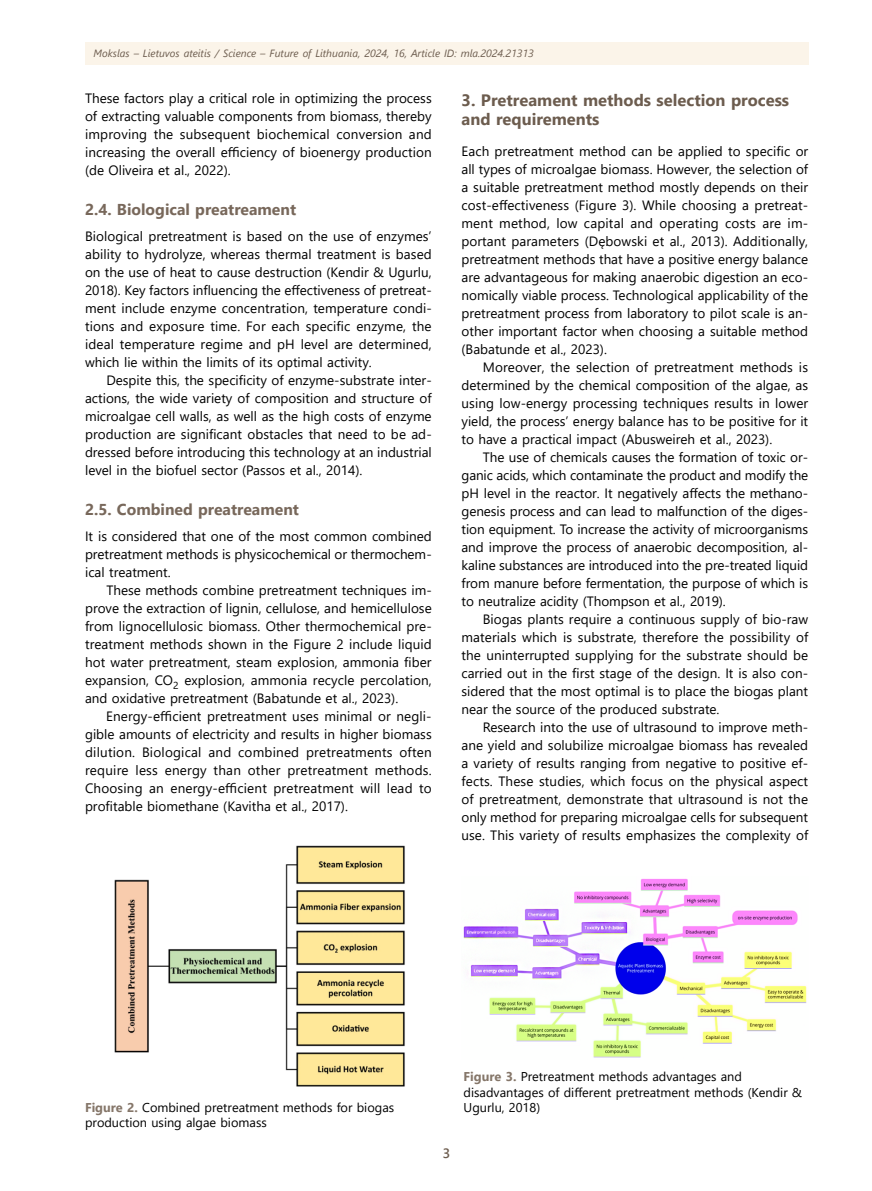
<style>
.page{position:relative;width:872px;height:1191px;background:#fff}
.page>*{position:absolute;margin:0;border:0;box-sizing:border-box;transform-origin:0 0}
.t1{font:700 16.5px/19.6px "Segoe UI";color:#6c5c4e}
.t2{font:700 15.75px "Segoe UI";color:#78685b}
.t3{font:13.5px/18px "Segoe UI";color:#000;text-align:justify}
.t4{font:600 13.5px "Segoe UI";color:#6c5c4e}
.t5{font:12.75px/15.3px "Segoe UI";color:#000}
.t6{font:italic 10.5px "Segoe UI";color:#6c5c4e}
.s1{font-weight:700;color:#857669}
</style>
<div class="page">
<div style="left:85px;top:43px;width:723px;height:22px;background:#fbf4e9"></div>
<img style="left:114px;top:845px;width:291px;height:242px">
<img style="left:463px;top:878px;width:344px;height:180px">
<p class="t6" style="left:94px;top:43px;width:441px">Mokslas – Lietuvos ateitis / Science – Future of Lithuania, 2024, 16, Article ID: mla.2024.21313</p>
<p class="t3" style="left:85px;top:88px;width:348px">These factors play a critical role in optimizing the process of extracting valuable components from biomass, thereby improving the subsequent biochemical conversion and increasing the overall efficiency of bioenergy production (de Oliveira et al., 2022).</p>
<p class="t2" style="left:85px;top:194px;width:213px">2.4. Biological preatreament</p>
<p class="t3" style="left:85px;top:226px;width:348px">Biological pretreatment is based on the use of enzymes’ ability to hydrolyze, whereas thermal treatment is based on the use of heat to cause destruction (Kendir &amp; Ugurlu, 2018). Key factors influencing the effectiveness of pretreat&shy;ment include enzyme concentration, temperature condi&shy;tions and exposure time. For each specific enzyme, the ideal temperature regime and pH level are determined, which lie within the limits of its optimal activity.</p>
<p class="t3" style="left:85px;top:370px;width:348px;text-indent:21px">Despite this, the specificity of enzyme-substrate inter&shy;actions, the wide variety of composition and structure of microalgae cell walls, as well as the high costs of enzyme production are significant obstacles that need to be ad&shy;dressed before introducing this technology at an industrial level in the biofuel sector (Passos et al., 2014).</p>
<p class="t2" style="left:85px;top:494px;width:215px">2.5. Combined preatreament</p>
<p class="t3" style="left:85px;top:526px;width:348px">It is considered that one of the most common combined pretreatment methods is physicochemical or thermochem&shy;ical treatment.</p>
<p class="t3" style="left:85px;top:580px;width:348px;text-indent:21px">These methods combine pretreatment techniques im&shy;prove the extraction of lignin, cellulose, and hemicellulose from lignocellulosic biomass. Other thermochemical pre&shy;treatment methods shown in the Figure 2 include liquid hot water pretreatment, steam explosion, ammonia fiber expansion, CO<sub>2</sub> explosion, ammonia recycle percolation, and oxidative pretreatment (Babatunde et al., 2023).</p>
<p class="t3" style="left:85px;top:706px;width:348px;text-indent:21px">Energy-efficient pretreatment uses minimal or negli&shy;gible amounts of electricity and results in higher biomass dilution. Biological and combined pretreatments often require less energy than other pretreatment methods.<br>Choosing an energy-efficient pretreatment will lead to profitable biomethane (Kavitha et al., 2017).</p>
<p class="t1" style="left:461px;top:89px;width:329px">3. Pretreament methods selection process and requirements</p>
<p class="t3" style="left:461px;top:141px;width:348px">Each pretreatment method can be applied to specific or all types of microalgae biomass. However, the selection of a suitable pretreatment method mostly depends on their cost-effectiveness (Figure 3). While choosing a pretreat&shy;ment method, low capital and operating costs are im&shy;portant parameters (Dębowski et al., 2013). Additionally, pretreatment methods that have a positive energy balance are advantageous for making anaerobic digestion an eco&shy;nomically viable process. Technological applicability of the pretreatment process from laboratory to pilot scale is an&shy;other important factor when choosing a suitable method (Babatunde et al., 2023).</p>
<p class="t3" style="left:461px;top:357px;width:348px;text-indent:21px">Moreover, the selection of pretreatment methods is determined by the chemical composition of the algae, as using low-energy processing techniques results in lower yield, the process’ energy balance has to be positive for it to have a practical impact (Abusweireh et al., 2023).</p>
<p class="t3" style="left:461px;top:447px;width:348px;text-indent:21px">The use of chemicals causes the formation of toxic or&shy;ganic acids, which contaminate the product and modify the pH level in the reactor. It negatively affects the methano&shy;genesis process and can lead to malfunction of the diges&shy;tion equipment. To increase the activity of microorganisms and improve the process of anaerobic decomposition, al&shy;kaline substances are introduced into the pre-treated liquid from manure before fermentation, the purpose of which is to neutralize acidity (Thompson et al., 2019).</p>
<p class="t3" style="left:461px;top:609px;width:348px;text-indent:21px">Biogas plants require a continuous supply of bio-raw materials which is substrate, therefore the possibility of the uninterrupted supplying for the substrate should be carried out in the first stage of the design. It is also con&shy;sidered that the most optimal is to place the biogas plant near the source of the produced substrate.</p>
<p class="t3" style="left:461px;top:717px;width:348px;text-indent:21px">Research into the use of ultrasound to improve meth&shy;ane yield and solubilize microalgae biomass has revealed a variety of results ranging from negative to positive ef&shy;fects. These studies, which focus on the physical aspect of pretreatment, demonstrate that ultrasound is not the only method for preparing microalgae cells for subsequent use. This variety of results emphasizes the complexity of</p>
<p class="t5" style="left:85px;top:1098px;width:311px"><span class="s1">Figure 2.</span> Combined pretreatment methods for biogas production using algae biomass</p>
<p class="t4" style="left:443px;top:1140px;width:9px">3</p>
<p class="t5" style="left:463px;top:1068px;width:340px"><span class="s1">Figure 3.</span> Pretreatment methods advantages and disadvantages of different pretreatment methods (Kendir &amp;<br>Ugurlu, 2018)</p>
</div>
